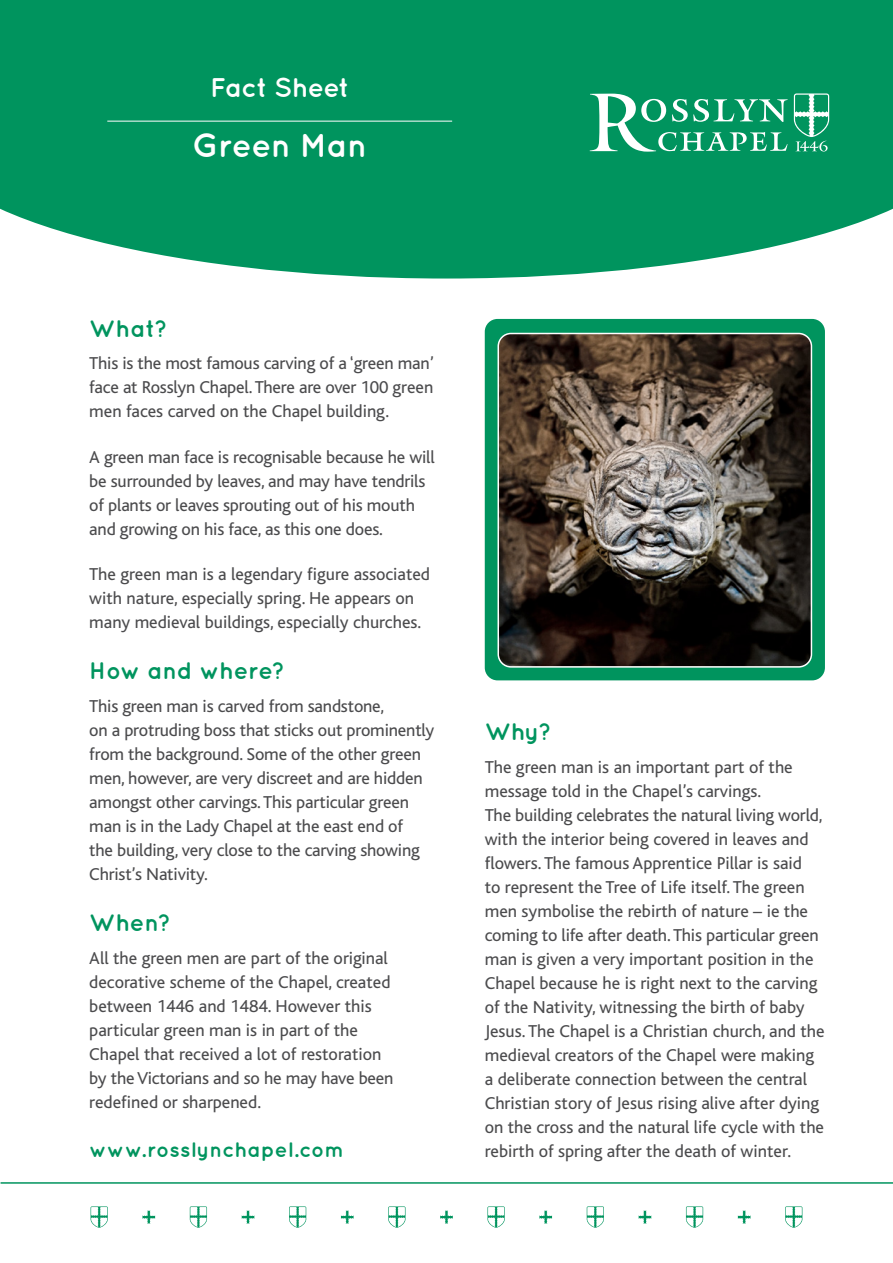
<style>
.page{position:relative;width:893px;height:1263px;background:#fff}
.page>*{position:absolute;margin:0;border:0;box-sizing:border-box;transform-origin:0 0}
.t1{font:700 33px "Quicksand";letter-spacing:-.02em;color:#fff}
.t2{font:700 27px "Quicksand";letter-spacing:-.02em;color:#fff}
.t3{font:700 24px "Quicksand";letter-spacing:-.01em;color:#00945e}
.t4{font:700 21px "Quicksand";letter-spacing:.005em;color:#00945e}
.t5{font:18px/24px "Bliss";color:#4b4b4d}
</style>
<div class="page">
<svg style="left:341px;top:1211px;width:13px;height:12px"></svg>
<svg style="left:639px;top:1211px;width:12px;height:12px"></svg>
<svg style="left:142px;top:1211px;width:13px;height:12px"></svg>
<svg style="left:440px;top:1211px;width:13px;height:12px"></svg>
<svg style="left:738px;top:1211px;width:12px;height:12px"></svg>
<svg style="left:242px;top:1211px;width:12px;height:12px"></svg>
<svg style="left:539px;top:1211px;width:13px;height:12px"></svg>
<svg style="left:91px;top:1206px;width:17px;height:22px"></svg>
<svg style="left:388px;top:1206px;width:17px;height:22px"></svg>
<svg style="left:686px;top:1206px;width:17px;height:22px"></svg>
<svg style="left:190px;top:1206px;width:17px;height:22px"></svg>
<svg style="left:487px;top:1206px;width:18px;height:22px"></svg>
<svg style="left:785px;top:1206px;width:17px;height:22px"></svg>
<svg style="left:289px;top:1206px;width:17px;height:22px"></svg>
<svg style="left:587px;top:1206px;width:17px;height:22px"></svg>
<hr style="left:1px;top:1182px;width:892px;height:2px;background:#00945e">
<svg style="left:0;top:178px;width:893px;height:101px;fill:#00945e"></svg>
<div style="left:0;top:0;width:893px;height:178px;background:#00945e"></div>
<svg style="left:590px;top:94px;width:198px;height:58px"></svg>
<svg style="left:794px;top:93px;width:35px;height:59px"></svg>
<hr style="left:107px;top:121px;width:345px;height:1px;background:#fff">
<div style="left:485px;top:319px;width:340px;height:361px;background:#00945e;border-radius:13px"></div>
<img style="left:500px;top:333px;width:311px;height:332px">
<div style="left:497px;top:333px;width:315px;height:335px;border:2px solid #fff;border-radius:13px"></div>
<h2 class="t2" style="left:210px;top:71px;width:140px">Fact Sheet</h2>
<h1 class="t1" style="left:192px;top:126px;width:177px">Green Man</h1>
<h3 class="t3" style="left:89px;top:314px;width:80px">What?</h3>
<p class="t5" style="left:89px;top:352px;width:346px;text-align:justify">This is the most famous carving of a ‘green man’ face at Rosslyn Chapel. There are over 100 green men faces carved on the Chapel building.</p>
<p class="t5" style="left:89px;top:445px;width:347px">A green man face is recognisable because he will be surrounded by leaves, and may have tendrils of plants or leaves sprouting out of his mouth and growing on his face, as this one does.</p>
<p class="t5" style="left:89px;top:562px;width:342px">The green man is a legendary figure associated with nature, especially spring. He appears on many medieval buildings, especially churches.</p>
<h3 class="t3" style="left:89px;top:656px;width:197px">How and where?</h3>
<p class="t5" style="left:89px;top:694px;width:347px">This green man is carved from sandstone,<br>on a protruding boss that sticks out prominently from the background. Some of the other green men, however, are very discreet and are hidden amongst other carvings. This particular green man is in the Lady Chapel at the east end of<br>the building, very close to the carving showing Christ’s Nativity.</p>
<h3 class="t3" style="left:89px;top:908px;width:83px">When?</h3>
<p class="t5" style="left:89px;top:946px;width:306px">All the green men are part of the original decorative scheme of the Chapel, created between 1446 and 1484. However this particular green man is in part of the Chapel that received a lot of restoration by the Victorians and so he may have been redefined or sharpened.</p>
<p class="t4" style="left:89px;top:1137px;width:257px">www.rosslynchapel.com</p>
<h3 class="t3" style="left:485px;top:717px;width:68px">Why?</h3>
<p class="t5" style="left:485px;top:755px;width:341px">The green man is an important part of the message told in the Chapel’s carvings.<br>The building celebrates the natural living world, with the interior being covered in leaves and flowers. The famous Apprentice Pillar is said<br>to represent the Tree of Life itself. The green men symbolise the rebirth of nature – ie the coming to life after death. This particular green man is given a very important position in the Chapel because he is right next to the carving of the Nativity, witnessing the birth of baby Jesus. The Chapel is a Christian church, and the medieval creators of the Chapel were making a deliberate connection between the central Christian story of Jesus rising alive after dying on the cross and the natural life cycle with the rebirth of spring after the death of winter.</p>
</div>
